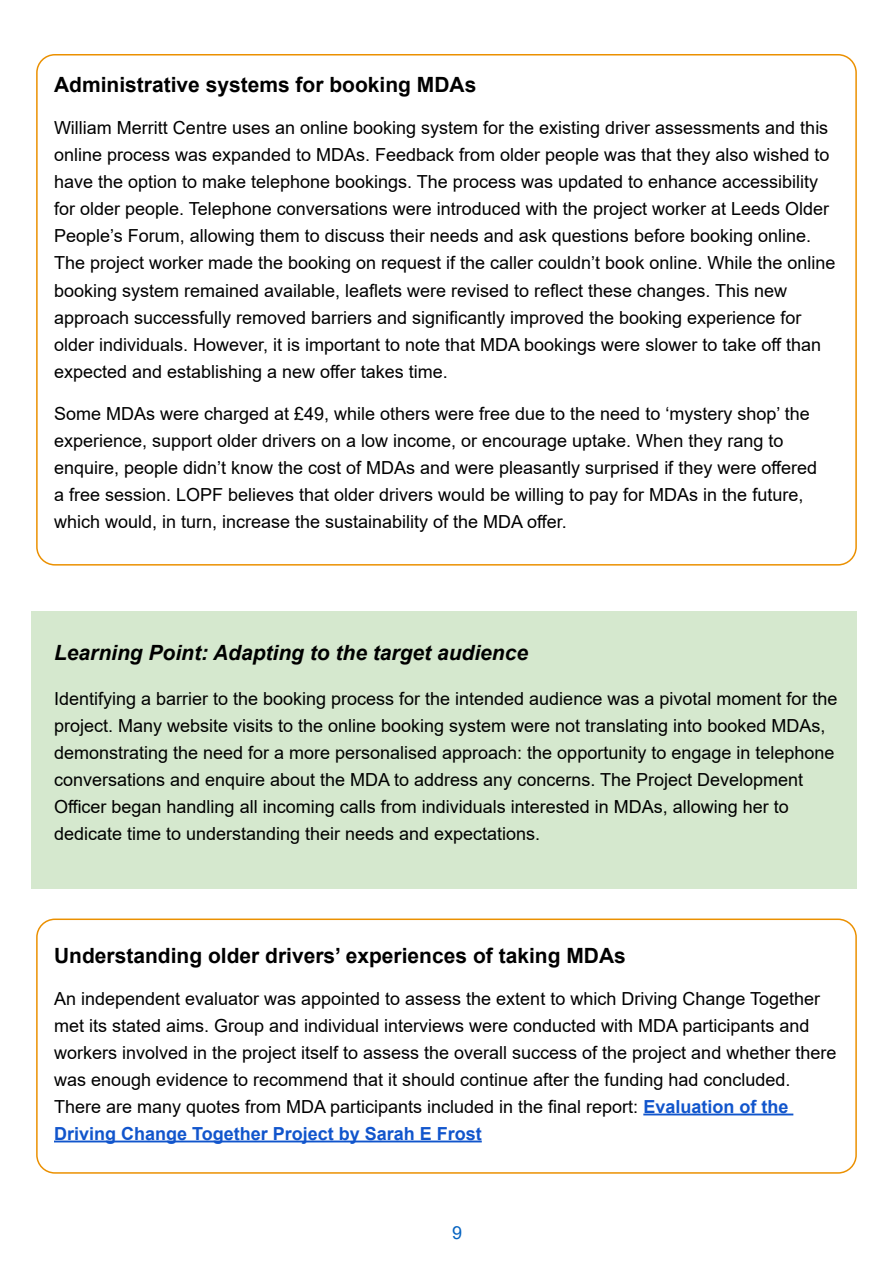
<style>
.page{position:relative;width:893px;height:1263px;background:#fff}
.page>*{position:absolute;margin:0;border:0;box-sizing:border-box;transform-origin:0 0}
.t1{font:700 21px "Arial";color:#000}
.t2{font:italic 700 21px "Arial";color:#000}
.t3{font:18px/27px "Arial";color:#000}
.t4{font:18px "Arial";color:#0563c1}
.s1{font-weight:700;color:#15c}
</style>
<div class="page">
<div style="left:31px;top:611px;width:826px;height:278px;background:#d5e8ce"></div>
<hr style="left:643px;top:1113px;width:150px;height:2px;background:#15c">
<hr style="left:54px;top:1140px;width:428px;height:2px;background:#15c">
<div style="left:36px;top:918px;width:821px;height:256px;border:2px solid #eb9000;border-radius:18px"></div>
<p class="t1" style="left:54px;top:70px;width:424px">Administrative systems for booking MDAs</p>
<p class="t3" style="left:54px;top:115px;width:783px">William Merritt Centre uses an online booking system for the existing driver assessments and this online process was expanded to MDAs. Feedback from older people was that they also wished to have the option to make telephone bookings. The process was updated to enhance accessibility for older people. Telephone conversations were introduced with the project worker at Leeds Older People’s Forum, allowing them to discuss their needs and ask questions before booking online.<br>The project worker made the booking on request if the caller couldn’t book online. While the online booking system remained available, leaflets were revised to reflect these changes. This new approach successfully removed barriers and significantly improved the booking experience for older individuals. However, it is important to note that MDA bookings were slower to take off than expected and establishing a new offer takes time.</p>
<p class="t3" style="left:54px;top:400px;width:764px">Some MDAs were charged at £49, while others were free due to the need to ‘mystery shop’ the experience, support older drivers on a low income, or encourage uptake. When they rang to enquire, people didn’t know the cost of MDAs and were pleasantly surprised if they were offered a free session. LOPF believes that older drivers would be willing to pay for MDAs in the future, which would, in turn, increase the sustainability of the MDA offer.</p>
<p class="t2" style="left:54px;top:638px;width:476px">Learning Point: Adapting to the target audience</p>
<p class="t3" style="left:54px;top:685px;width:785px">Identifying a barrier to the booking process for the intended audience was a pivotal moment for the project. Many website visits to the online booking system were not translating into booked MDAs, demonstrating the need for a more personalised approach: the opportunity to engage in telephone conversations and enquire about the MDA to address any concerns. The Project Development Officer began handling all incoming calls from individuals interested in MDAs, allowing her to dedicate time to understanding their needs and expectations.</p>
<p class="t1" style="left:54px;top:940px;width:573px">Understanding older drivers’ experiences of taking MDAs</p>
<p class="t3" style="left:54px;top:985px;width:784px">An independent evaluator was appointed to assess the extent to which Driving Change Together met its stated aims. Group and individual interviews were conducted with MDA participants and workers involved in the project itself to assess the overall success of the project and whether there was enough evidence to recommend that it should continue after the funding had concluded.<br>There are many quotes from MDA participants included in the final report: <span class="s1">Evaluation of the Driving Change Together Project by Sarah E Frost</span></p>
<p class="t4" style="left:452px;top:1220px;width:12px">9</p>
</div>
